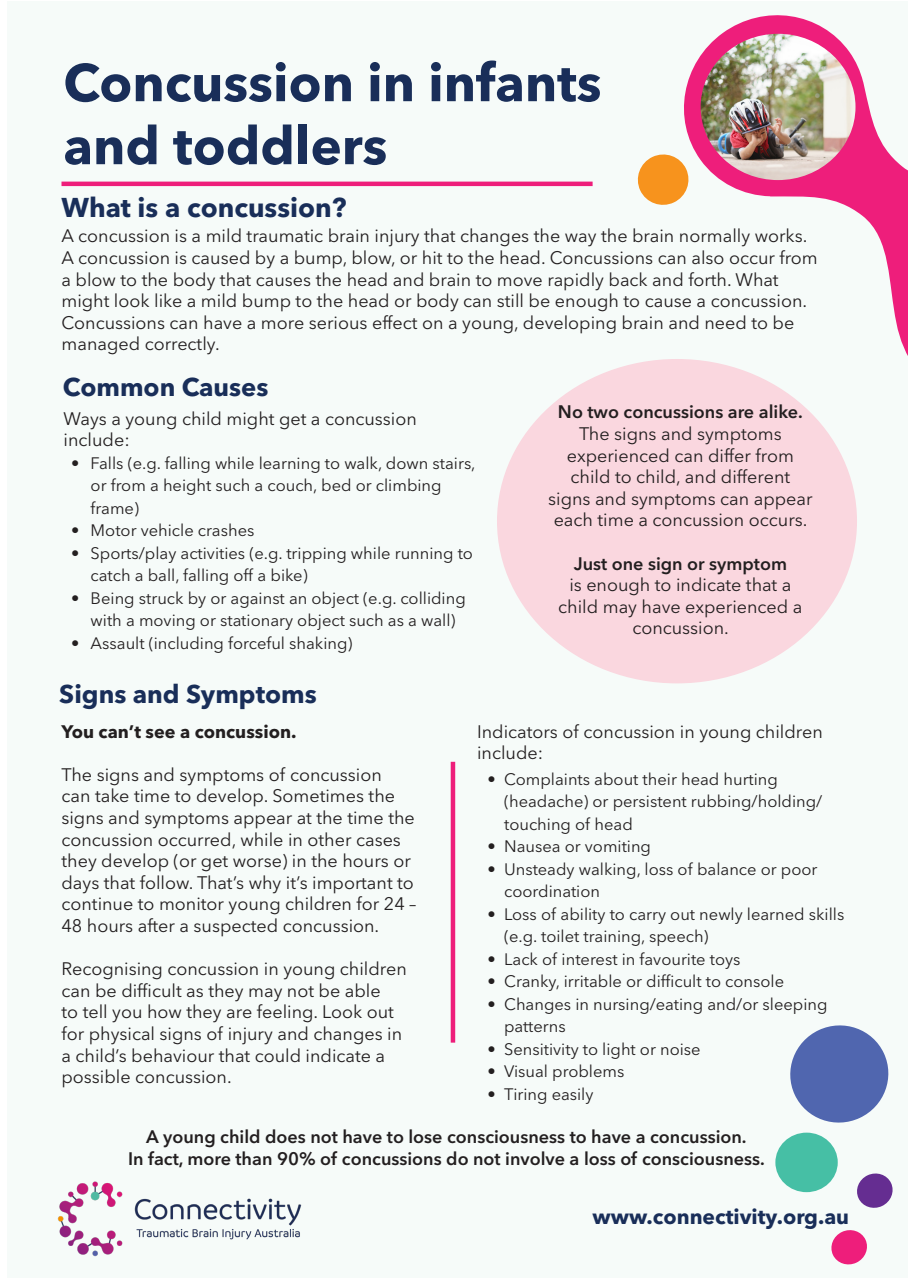
<style>
.page{position:relative;width:908px;height:1278px;background:#fff}
.page>*{position:absolute;margin:0;border:0;box-sizing:border-box;transform-origin:0 0}
.t1{font:700 52.5px "Avenir Next LT Pro";color:#192e59}
.t2{font:700 27px "Avenir Next LT Pro";color:#192e59}
.t3{font:700 25.5px "Avenir Next LT Pro";color:#192e59}
.t4{font:700 21px "Avenir Next LT Pro";color:#192e59}
.t5{font:18px/21.6px "Avenir Next LT Pro";color:#231f20}
.t6{font:600 18px "Avenir Next LT Pro";color:#231f20}
.t7{font:700 18px "Avenir Next LT Pro";color:#231f20}
.t8{font:16.5px/22.5px "Avenir Next LT Pro";color:#231f20}
.s1{font-weight:600}
</style>
<div class="page">
<div style="left:8px;top:2px;width:900px;height:1276px;background:#f6fbf9"></div>
<img style="left:57px;top:1181px;width:245px;height:76px">
<svg style="left:684px;top:15px;width:224px;height:419px"></svg>
<img style="left:701px;top:34px;width:154px;height:146px">
<hr style="left:62px;top:182px;width:531px;height:4px;background:#ee1e7b">
<hr style="left:451px;top:762px;width:4px;height:281px;background:#ee1e7b">
<div style="left:497px;top:359px;width:360px;height:324px;background:#fad7df;border-radius:50%"></div>
<svg style="left:790px;top:1025px;width:99px;height:98px"></svg>
<svg style="left:857px;top:1173px;width:36px;height:35px"></svg>
<div style="left:775px;top:1132px;width:63px;height:60px;background:#46bfa5;border-radius:50%"></div>
<svg style="left:637px;top:151px;width:55px;height:57px"></svg>
<svg style="left:831px;top:1230px;width:36px;height:35px"></svg>
<p class="t1" style="left:63px;top:51px;width:540px">Concussion in infants</p>
<p class="t1" style="left:63px;top:114px;width:326px">and toddlers</p>
<p class="t2" style="left:62px;top:191px;width:287px">What is a concussion?</p>
<p class="t5" style="left:62px;top:225px;width:758px">A concussion is a mild traumatic brain injury that changes the way the brain normally works.<br>A concussion is caused by a bump, blow, or hit to the head. Concussions can also occur from a blow to the body that causes the head and brain to move rapidly back and forth. What might look like a mild bump to the head or body can still be enough to cause a concussion.<br>Concussions can have a more serious effect on a young, developing brain and need to be managed correctly.</p>
<p class="t3" style="left:63px;top:371px;width:207px">Common Causes</p>
<p class="t5" style="left:64px;top:407px;width:355px">Ways a young child might get a concussion include:</p>
<p class="t8" style="left:91px;top:452px;width:386px;text-indent:-20px">• Falls (e.g. falling while learning to walk, down stairs, or from a height such a couch, bed or climbing frame)</p>
<p class="t8" style="left:71px;top:519px;width:185px">• Motor vehicle crashes</p>
<p class="t8" style="left:91px;top:542px;width:384px;text-indent:-20px">• Sports/play activities (e.g. tripping while running to catch a ball, falling off a bike)</p>
<p class="t8" style="left:71px;top:587px;width:396px;text-align:center">• Being struck by or against an object (e.g. colliding with a moving or stationary object such as a wall)</p>
<p class="t8" style="left:71px;top:632px;width:283px">• Assault (including forceful shaking)</p>
<p class="t3" style="left:59px;top:678px;width:259px">Signs and Symptoms</p>
<p class="t7" style="left:62px;top:720px;width:237px">You can’t see a concussion.</p>
<p class="t5" style="left:62px;top:763px;width:356px">The signs and symptoms of concussion<br>can take time to develop. Sometimes the signs and symptoms appear at the time the concussion occurred, while in other cases they develop (or get worse) in the hours or days that follow. That’s why it’s important to continue to monitor young children for 24 – 48 hours after a suspected concussion.</p>
<p class="t5" style="left:62px;top:958px;width:347px">Recognising concussion in young children can be difficult as they may not be able<br>to tell you how they are feeling. Look out for physical signs of injury and changes in a child’s behaviour that could indicate a possible concussion.</p>
<p class="t5" style="left:548px;top:401px;width:266px;text-align:center"><span class="s1">No two concussions are alike.<br></span>The signs and symptoms experienced can differ from child to child, and different signs and symptoms can appear each time a concussion occurs.</p>
<p class="t5" style="left:558px;top:552px;width:246px;text-align:center"><span class="s1">Just one sign or symptom<br></span>is enough to indicate that a child may have experienced a concussion.</p>
<p class="t5" style="left:477px;top:720px;width:347px">Indicators of concussion in young children include:</p>
<p class="t8" style="left:504px;top:767px;width:320px;text-indent:-16px">• Complaints about their head hurting (headache) or persistent rubbing/holding/ touching of head</p>
<p class="t8" style="left:488px;top:835px;width:165px">• Nausea or vomiting</p>
<p class="t8" style="left:504px;top:857px;width:315px;text-indent:-16px">• Unsteady walking, loss of balance or poor coordination</p>
<p class="t8" style="left:504px;top:902px;width:342px;text-indent:-16px">• Loss of ability to carry out newly learned skills (e.g. toilet training, speech)</p>
<p class="t8" style="left:488px;top:947px;width:254px">• Lack of interest in favourite toys</p>
<p class="t8" style="left:488px;top:970px;width:298px">• Cranky, irritable or difficult to console</p>
<p class="t8" style="left:504px;top:992px;width:325px;text-indent:-16px">• Changes in nursing/eating and/or sleeping patterns</p>
<p class="t8" style="left:488px;top:1037px;width:215px">• Sensitivity to light or noise</p>
<p class="t8" style="left:488px;top:1060px;width:138px">• Visual problems</p>
<p class="t8" style="left:488px;top:1082px;width:107px">• Tiring easily</p>
<p class="t6" style="left:146px;top:1126px;width:602px">A young child does not have to lose consciousness to have a concussion.</p>
<p class="t6" style="left:128px;top:1147px;width:638px">In fact, more than 90% of concussions do not involve a loss of consciousness.</p>
<p class="t4" style="left:592px;top:1203px;width:258px">www.connectivity.org.au</p>
</div>
